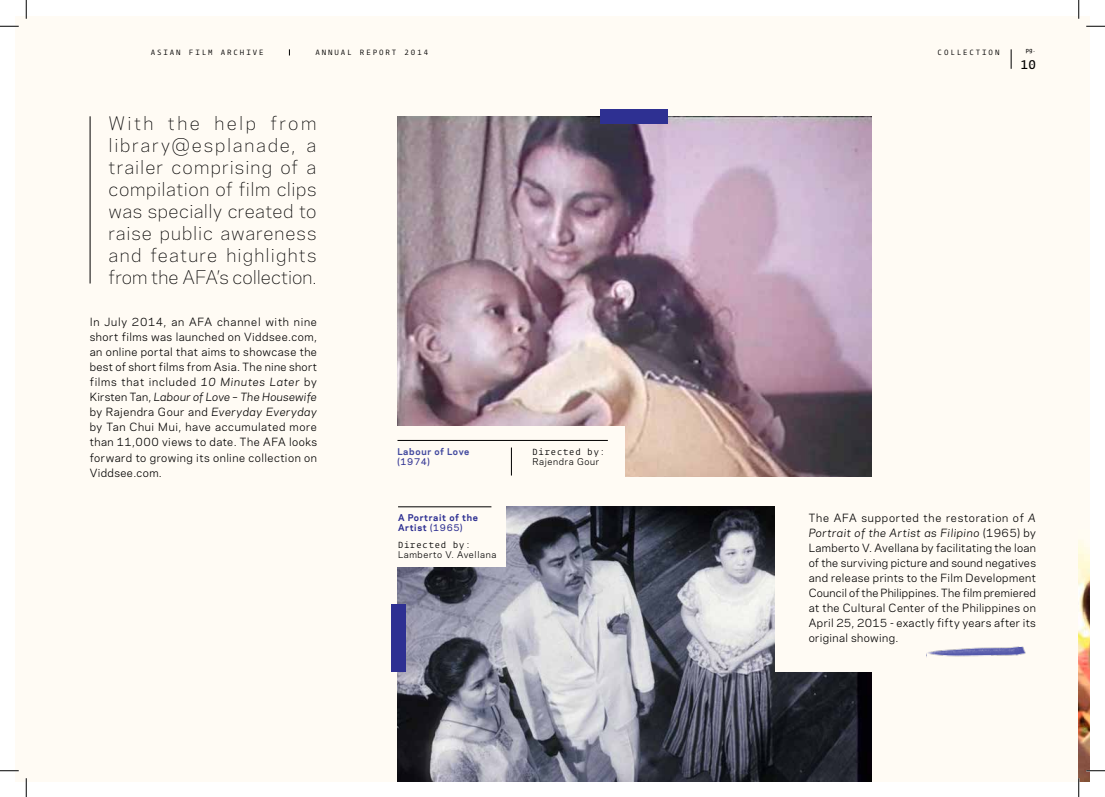
<style>
.page{position:relative;width:1105px;height:797px;background:#fff}
.page>*{position:absolute;margin:0;border:0;box-sizing:border-box;transform-origin:0 0}
.t1{font:300 17.5px/21.9px "Galaxie Polaris";letter-spacing:.055em;color:#000;text-align:justify}
.t2{font:12.5px "Fedra Mono";color:#000}
.t3{font:10.62px/15px "Galaxie Polaris";letter-spacing:.035em;color:#000;text-align:justify}
.t4{font:8.75px "Galaxie Polaris";letter-spacing:.075em;color:#000}
.t5{font:700 8.75px/10.5px "Galaxie Polaris";letter-spacing:.075em;color:#2e3092}
.t6{font:8.75px "Fedra Mono";letter-spacing:.1em;color:#000}
.t7{font:700 8.75px "Galaxie Polaris";letter-spacing:.06em;color:#434a9f}
.t8{font:500 8.75px "Galaxie Polaris";color:#2e3092}
.t9{font:7.5px "Fedra Mono";letter-spacing:.25em;color:#000}
.t10{font:5.62px "Fedra Mono";color:#000}
.s1{font-style:italic}
.s2{font-weight:500}
</style>
<div class="page">
<div style="left:16px;top:16px;width:1073px;height:765px;background:#fffbf4"></div>
<svg style="left:1011px;top:49px;width:1px;height:20px"></svg>
<img style="left:397px;top:506px;width:474px;height:275px">
<div style="left:775px;top:101px;width:303px;height:570px;background:#fffbf4"></div>
<img style="left:397px;top:116px;width:474px;height:360px">
<div style="left:378px;top:427px;width:247px;height:60px;background:#fffbf4"></div>
<svg style="left:511px;top:447px;width:1px;height:28px"></svg>
<hr style="left:397px;top:440px;width:211px;height:1px;background:#000">
<div style="left:347px;top:498px;width:159px;height:69px;background:#fffbf4"></div>
<hr style="left:398px;top:506px;width:93px;height:1px;background:#000">
<hr style="left:90px;top:116px;width:1px;height:167px;background:#000">
<div style="left:601px;top:109px;width:67px;height:14px;background:#2e3092"></div>
<div style="left:391px;top:604px;width:14px;height:67px;background:#2e3092"></div>
<img style="left:928px;top:646px;width:98px;height:11px">
<img style="left:1078px;top:540px;width:11px;height:241px">
<svg style="left:0;top:25px;width:19px;height:2px"></svg>
<svg style="left:1086px;top:25px;width:19px;height:2px"></svg>
<svg style="left:0;top:770px;width:19px;height:1px"></svg>
<svg style="left:1086px;top:770px;width:19px;height:1px"></svg>
<svg style="left:25px;top:0;width:2px;height:19px"></svg>
<svg style="left:25px;top:778px;width:2px;height:19px"></svg>
<svg style="left:1078px;top:0;width:1px;height:19px"></svg>
<svg style="left:1078px;top:778px;width:1px;height:19px"></svg>
<p class="t9" style="left:151px;top:48px;width:114px">ASIAN FILM ARCHIVE</p>
<p class="t9" style="left:315px;top:48px;width:114px">ANNUAL REPORT 2014</p>
<p class="t9" style="left:938px;top:48px;width:63px">COLLECTION</p>
<p class="t10" style="left:1026px;top:47px;width:12px">pg.</p>
<p class="t2" style="left:1021px;top:57px;width:16px">10</p>
<h1 class="t1" style="left:109px;top:112px;width:209px">With the help from library@esplanade, a trailer comprising of a compilation of film clips was specially created to raise public awareness and feature highlights from the AFA’s collection.</h1>
<p class="t3" style="left:90px;top:314px;width:229px">In July 2014, an AFA channel with nine short films was launched on Viddsee.com, an online portal that aims to showcase the best of short films from Asia. The nine short films that included <span class="s1">10 Minutes Later</span> by Kirsten Tan, <span class="s1">Labour of Love – The Housewife </span>by Rajendra Gour and <span class="s1">Everyday Everyday </span>by Tan Chui Mui, have accumulated more than 11,000 views to date. The AFA looks forward to growing its online collection on Viddsee.com.</p>
<p class="t7" style="left:397px;top:444px;width:74px">Labour of Love</p>
<p class="t6" style="left:532px;top:446px;width:74px">Directed by:</p>
<p class="t8" style="left:397px;top:455px;width:34px">(1974)</p>
<p class="t4" style="left:532px;top:455px;width:68px">Rajendra Gour</p>
<p class="t5" style="left:398px;top:512px;width:81px">A Portrait of the<br>Artist <span class="s2">(1965)</span></p>
<p class="t6" style="left:398px;top:539px;width:74px">Directed by:</p>
<p class="t4" style="left:398px;top:548px;width:100px">Lamberto V. Avellana</p>
<p class="t3" style="left:809px;top:509px;width:229px">The AFA supported the restoration of <span class="s1">A Portrait of the Artist as Filipino</span> (1965) by Lamberto V. Avellana by facilitating the loan of the surviving picture and sound negatives and release prints to the Film Development Council of the Philippines. The film premiered at the Cultural Center of the Philippines on April 25, 2015 - exactly fifty years after its original showing.</p>
</div>
